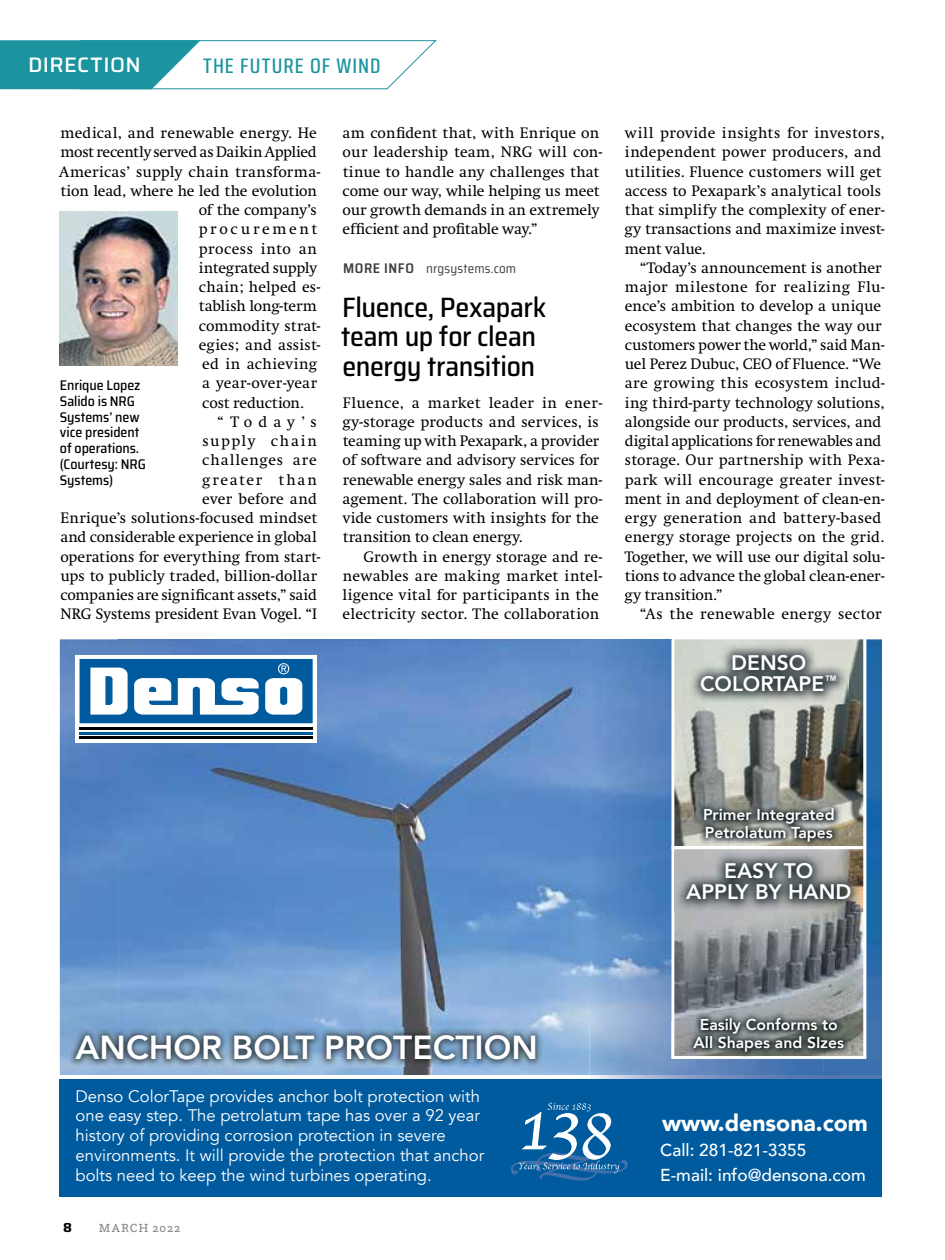
<style>
.page{position:relative;width:945px;height:1260px;background:#fff}
.page>*{position:absolute;margin:0;border:0;box-sizing:border-box;transform-origin:0 0}
.t1{font:800 33.25px "Avenir";color:#fff}
.t2{font:500 semi-condensed 28px/29.8px "Saira";letter-spacing:-.015em;color:#000}
.t3{font:900 23.1px "Avenir";color:#fff}
.t4{font:800 21px/21px "Avenir";color:#fff;text-align:center}
.t5{font:500 21px "Saira Condensed";letter-spacing:.05em;color:#1c94a0}
.t6{font:500 21px "Saira";letter-spacing:.02em;color:#fff}
.t7{font:500 17.32px/24.3px "Avenir";color:#fff}
.t8{font:16.62px/19.8px "Avenir";color:#fff}
.t9{font:15.75px/19.2px "Swift";letter-spacing:.005em;color:#000}
.t10{font:15.75px "Swift";letter-spacing:-.015em;color:#000}
.t11{font:800 15.75px/17.5px "Avenir";color:#fff}
.t12{font:15.75px "Swift";letter-spacing:-.02em;color:#000}
.t13{font:15.75px "Swift";letter-spacing:.03em;color:#000}
.t14{font:15.75px "Swift";letter-spacing:.025em;color:#000}
.t15{font:15.75px "Swift";letter-spacing:.055em;color:#000}
.t16{font:15.75px "Swift";letter-spacing:.175em;color:#000}
.t17{font:15.75px "Swift";letter-spacing:.095em;color:#000}
.t18{font:15.75px "Swift";letter-spacing:.11em;color:#000}
.t19{font:500 semi-condensed 14px/15.8px "Saira";letter-spacing:-.005em;color:#000}
.t20{font:semi-condensed 13.12px "Saira";letter-spacing:.005em;color:#414042}
.t21{font:700 13.12px "Saira";color:#000}
.t22{font:12.25px "Questa Slab";letter-spacing:.07em;color:#808285}
.s1{font-weight:600;font-size:14px}
</style>
<div class="page">
<img style="left:60px;top:212px;width:117px;height:154px">
<img style="left:60px;top:639px;width:530px;height:436px">
<div style="left:60px;top:1077px;width:822px;height:120px;background:#005b9e"></div>
<hr style="left:60px;top:1076px;width:822px;height:3px;background:#fff">
<img style="left:824px;top:639px;width:58px;height:437px">
<img style="left:590px;top:1021px;width:234px;height:55px">
<img style="left:590px;top:639px;width:81px;height:382px">
<svg style="left:594px;top:1076px;width:288px;height:3px"></svg>
<img style="left:68px;top:1027px;width:475px;height:40px">
<svg style="left:76px;top:655px;width:241px;height:88px"></svg>
<hr style="left:80px;top:728px;width:233px;height:2px;background:#000">
<hr style="left:80px;top:732px;width:233px;height:2px;background:#005b9e">
<hr style="left:80px;top:737px;width:233px;height:2px;background:#000">
<svg style="left:80px;top:659px;width:233px;height:64px"></svg>
<svg style="left:511px;top:1102px;width:117px;height:79px"></svg>
<svg style="left:671px;top:639px;width:195px;height:420px;background:#939694"></svg>
<img style="left:675px;top:851px;width:187px;height:60px">
<img style="left:689px;top:643px;width:159px;height:60px">
<img style="left:697px;top:802px;width:144px;height:46px">
<img style="left:697px;top:846px;width:144px;height:1px">
<img style="left:687px;top:1011px;width:163px;height:47px">
<svg style="left:0;top:40px;width:437px;height:50px"></svg>
<h3 class="t6" style="left:28px;top:49px;width:114px">DIRECTION</h3>
<h3 class="t5" style="left:203px;top:50px;width:179px">THE FUTURE OF WIND</h3>
<p class="t9" style="left:61px;top:124px;width:258px">medical, and renewable energy. He</p>
<p class="t10" style="left:61px;top:144px;width:258px">most recently served as Daikin Applied</p>
<p class="t9" style="left:59px;top:162px;width:262px">Americas’ supply chain transforma-</p>
<p class="t12" style="left:60px;top:182px;width:258px">tion lead, where he led the evolution</p>
<p class="t12" style="left:199px;top:202px;width:119px">of the company’s</p>
<p class="t16" style="left:199px;top:221px;width:120px">procurement</p>
<p class="t13" style="left:199px;top:240px;width:120px">process into an</p>
<p class="t10" style="left:199px;top:259px;width:120px">integrated supply</p>
<p class="t9" style="left:199px;top:278px;width:123px">chain; helped es-</p>
<p class="t10" style="left:199px;top:298px;width:120px">tablish long-term</p>
<p class="t9" style="left:199px;top:316px;width:123px">commodity strat-</p>
<p class="t9" style="left:199px;top:335px;width:123px">egies; and assist-</p>
<p class="t14" style="left:202px;top:356px;width:116px">ed in achieving</p>
<p class="t9" style="left:202px;top:374px;width:116px">a year-over-year</p>
<p class="t9" style="left:202px;top:393px;width:103px">cost reduction.</p>
<p class="t9" style="left:217px;top:412px;width:101px">“Today’s</p>
<p class="t17" style="left:202px;top:433px;width:116px">supply chain</p>
<p class="t15" style="left:202px;top:452px;width:116px">challenges are</p>
<p class="t18" style="left:202px;top:471px;width:116px">greater than</p>
<p class="t9" style="left:202px;top:489px;width:116px">ever before and</p>
<p class="t9" style="left:61px;top:509px;width:258px">Enrique’s solutions-focused mindset</p>
<p class="t9" style="left:60px;top:528px;width:258px">and considerable experience in global</p>
<p class="t9" style="left:60px;top:547px;width:261px">operations for everything from start-</p>
<p class="t9" style="left:60px;top:566px;width:258px">ups to publicly traded, billion-dollar</p>
<p class="t9" style="left:60px;top:586px;width:258px">companies are significant assets,” said</p>
<p class="t9" style="left:61px;top:605px;width:258px">NRG Systems president Evan Vogel. “I</p>
<p class="t19" style="left:60px;top:377px;width:88px">Enrique Lopez<br>Salido is NRG<br>Systems’ new vice president of operations. (Courtesy: NRG<br>Systems)</p>
<p class="t9" style="left:343px;top:124px;width:261px">am confident that, with Enrique on our leadership team, NRG will con&shy;tinue to handle any challenges that come our way, while helping us meet our growth demands in an extremely efficient and profitable way.”</p>
<p class="t20" style="left:343px;top:259px;width:175px"><span class="s1">MORE INFO</span> nrgsystems.com</p>
<h2 class="t2" style="left:341px;top:292px;width:207px">Fluence, Pexapark team up for clean energy transition</h2>
<p class="t9" style="left:342px;top:393px;width:261px">Fluence, a market leader in ener&shy;gy-storage products and services, is teaming up with Pexapark, a provider of software and advisory services for renewable energy sales and risk man&shy;agement. The collaboration will pro&shy;vide customers with insights for the transition to clean energy.</p>
<p class="t9" style="left:343px;top:547px;width:261px;text-indent:21px">Growth in energy storage and re&shy;newables are making market intel&shy;ligence vital for participants in the electricity sector. The collaboration</p>
<p class="t9" style="left:625px;top:124px;width:261px">will provide insights for investors, independent power producers, and utilities. Fluence customers will get access to Pexapark’s analytical tools that simplify the complexity of ener&shy;gy transactions and maximize invest&shy;ment value.</p>
<p class="t9" style="left:625px;top:258px;width:261px;text-indent:15px">“Today’s announcement is another major milestone for realizing Flu&shy;ence’s ambition to develop a unique ecosystem that changes the way our customers power the world,” said Man&shy;uel Perez Dubuc, CEO of Fluence. “We are growing this ecosystem includ&shy;ing third-party technology solutions, alongside our products, services, and digital applications for renewables and storage. Our partnership with Pexa&shy;park will encourage greater invest&shy;ment in and deployment of clean-en&shy;ergy generation and battery-based energy storage projects on the grid.<br>Together, we will use our digital solu&shy;tions to advance the global clean-ener&shy;gy transition.”</p>
<p class="t13" style="left:640px;top:606px;width:243px">“As the renewable energy sector</p>
<h3 class="t4" style="left:700px;top:652px;width:139px">DENSO<br>COLORTAPE<sup>™</sup></h3>
<p class="t11" style="left:703px;top:806px;width:133px">Primer Integrated<br>Petrolatum Tapes</p>
<h3 class="t4" style="left:686px;top:861px;width:167px">EASY TO<br>APPLY BY HAND</h3>
<h1 class="t1" style="left:76px;top:1021px;width:464px">ANCHOR BOLT PROTECTION</h1>
<p class="t8" style="left:76px;top:1086px;width:410px">Denso ColorTape provides anchor bolt protection with one easy step. The petrolatum tape has over a 92 year history of providing corrosion protection in severe environments. It will provide the protection that anchor bolts need to keep the wind turbines operating.</p>
<p class="t21" style="left:63px;top:1218px;width:10px">8</p>
<p class="t22" style="left:99px;top:1220px;width:83px">MARCH 2022</p>
<p class="t11" style="left:694px;top:1016px;width:152px;text-align:center">Easily Conforms to<br>All Shapes and SIzes</p>
<h3 class="t3" style="left:662px;top:1103px;width:207px">www.densona.com</h3>
<p class="t7" style="left:660px;top:1137px;width:207px">Call: 281-821-3355<br>E-mail: info@densona.com</p>
</div>
